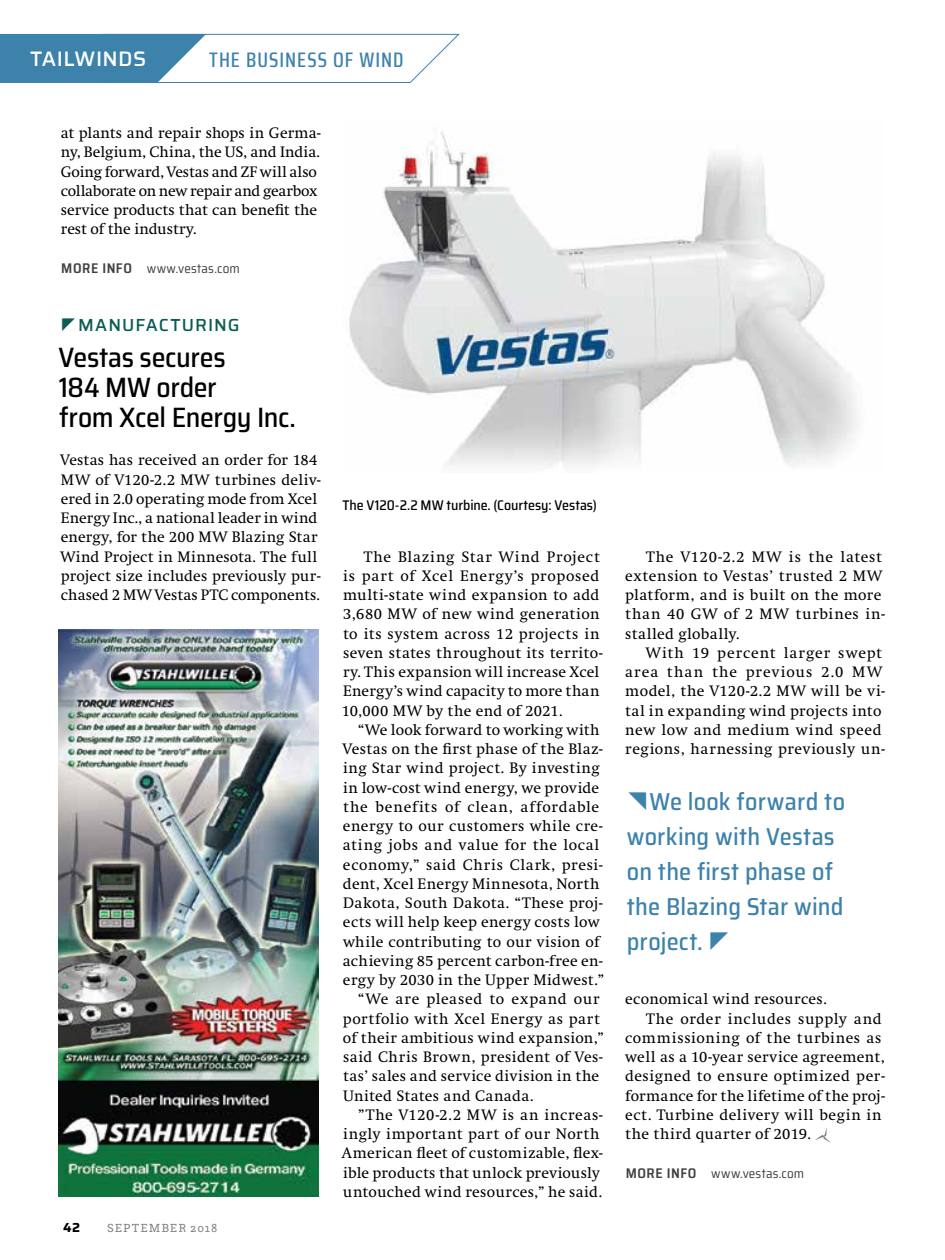
<style>
.page{position:relative;width:945px;height:1260px;background:#fff}
.page>*{position:absolute;margin:0;border:0;box-sizing:border-box;transform-origin:0 0}
.t1{font:500 semi-condensed 28px/29.8px "Saira";letter-spacing:-.015em;color:#000}
.t2{font:500 semi-condensed 24.5px/35px "Saira";letter-spacing:.005em;color:#3d82ab}
.t3{font:500 21px "Saira Condensed";letter-spacing:.05em;color:#3d82ab}
.t4{font:500 21px "Saira";letter-spacing:.015em;color:#fff}
.t5{font:500 17.5px "Saira";letter-spacing:.055em;color:#0a5c54}
.t6{font:15.75px/19.2px "Swift";letter-spacing:.025em;color:#000}
.t7{font:15.75px/19.2px "Swift";letter-spacing:-.005em;color:#000}
.t8{font:15.75px "Swift";letter-spacing:.005em;color:#000}
.t9{font:15.75px "Swift";letter-spacing:.05em;color:#000}
.t10{font:500 semi-condensed 14px "Saira";color:#000}
.t11{font:semi-condensed 13.12px "Saira";letter-spacing:.015em;color:#414042}
.t12{font:700 13.12px "Saira";color:#000}
.t13{font:12.25px "Questa Slab";letter-spacing:.07em;color:#808285}
.s1{font-weight:600;font-size:14px}
</style>
<div class="page">
<svg style="left:815px;top:1127px;width:16px;height:16px"></svg>
<svg style="left:0;top:34px;width:460px;height:49px"></svg>
<img style="left:349px;top:131px;width:508px;height:337px">
<img style="left:59px;top:629px;width:259px;height:568px">
<h3 class="t4" style="left:30px;top:43px;width:118px">TAILWINDS</h3>
<h3 class="t3" style="left:209px;top:44px;width:196px">THE BUSINESS OF WIND</h3>
<p class="t7" style="left:61px;top:124px;width:261px">at plants and repair shops in Germa&shy;ny, Belgium, China, the US, and India.<br>Going forward, Vestas and ZF will also collaborate on new repair and gearbox service products that can benefit the rest of the industry.</p>
<p class="t11" style="left:61px;top:259px;width:180px"><span class="s1">MORE INFO</span> www.vestas.com</p>
<p class="t5" style="left:78px;top:311px;width:163px">MANUFACTURING</p>
<h1 class="t1" style="left:58px;top:342px;width:239px">Vestas secures<br>184 MW order<br>from Xcel Energy Inc.</h1>
<p class="t6" style="left:60px;top:451px;width:262px">Vestas has received an order for 184<br>MW of V120-2.2 MW turbines deliv&shy;ered in 2.0 operating mode from Xcel Energy Inc., a national leader in wind energy, for the 200 MW Blazing Star Wind Project in Minnesota. The full project size includes previously pur&shy;chased 2 MW Vestas PTC components.</p>
<p class="t12" style="left:63px;top:1218px;width:19px">42</p>
<p class="t13" style="left:107px;top:1220px;width:112px">SEPTEMBER 2018</p>
<p class="t10" style="left:342px;top:495px;width:256px">The V120-2.2 MW turbine. (Courtesy: Vestas)</p>
<p class="t6" style="left:342px;top:547px;width:262px;text-indent:22px">The Blazing Star Wind Project is part of Xcel Energy’s proposed multi-state wind expansion to add 3,680 MW of new wind generation to its system across 12 projects in seven states throughout its territo&shy;ry. This expansion will increase Xcel Energy’s wind capacity to more than 10,000 MW by the end of 2021.</p>
<p class="t8" style="left:358px;top:721px;width:243px">“We look forward to working with</p>
<p class="t6" style="left:343px;top:740px;width:261px">Vestas on the first phase of the Blaz-</p>
<p class="t6" style="left:343px;top:759px;width:258px">ing Star wind project. By investing</p>
<p class="t6" style="left:343px;top:778px;width:258px">in low-cost wind energy, we provide</p>
<p class="t9" style="left:343px;top:798px;width:258px">the benefits of clean, affordable</p>
<p class="t6" style="left:343px;top:817px;width:261px">energy to our customers while cre-</p>
<p class="t6" style="left:343px;top:836px;width:258px">ating jobs and value for the local</p>
<p class="t6" style="left:343px;top:855px;width:261px">economy,” said Chris Clark, presi-</p>
<p class="t6" style="left:343px;top:874px;width:258px">dent, Xcel Energy Minnesota, North</p>
<p class="t6" style="left:343px;top:894px;width:261px">Dakota, South Dakota. “These proj-</p>
<p class="t6" style="left:343px;top:913px;width:258px">ects will help keep energy costs low</p>
<p class="t6" style="left:343px;top:932px;width:258px">while contributing to our vision of</p>
<p class="t6" style="left:343px;top:951px;width:261px">achieving 85 percent carbon-free en-</p>
<p class="t6" style="left:343px;top:971px;width:263px">ergy by 2030 in the Upper Midwest.”</p>
<p class="t6" style="left:358px;top:990px;width:243px">“We are pleased to expand our</p>
<p class="t6" style="left:343px;top:1009px;width:258px">portfolio with Xcel Energy as part</p>
<p class="t6" style="left:343px;top:1028px;width:263px">of their ambitious wind expansion,”</p>
<p class="t6" style="left:343px;top:1048px;width:261px">said Chris Brown, president of Ves-</p>
<p class="t6" style="left:343px;top:1067px;width:258px">tas’ sales and service division in the</p>
<p class="t6" style="left:343px;top:1086px;width:192px">United States and Canada.</p>
<p class="t6" style="left:358px;top:1105px;width:246px">”The V120-2.2 MW is an increas-</p>
<p class="t6" style="left:343px;top:1125px;width:258px">ingly important part of our North</p>
<p class="t6" style="left:342px;top:1144px;width:262px">American fleet of customizable, flex-</p>
<p class="t6" style="left:343px;top:1163px;width:258px">ible products that unlock previously</p>
<p class="t6" style="left:343px;top:1182px;width:261px">untouched wind resources,” he said.</p>
<p class="t6" style="left:625px;top:547px;width:261px;text-indent:21px">The V120-2.2 MW is the latest extension to Vestas’ trusted 2 MW platform, and is built on the more than 40 GW of 2 MW turbines in&shy;stalled globally.</p>
<p class="t6" style="left:625px;top:643px;width:261px;text-indent:21px">With 19 percent larger swept area than the previous 2.0 MW model, the V120-2.2 MW will be vi&shy;tal in expanding wind projects into new low and medium wind speed regions, harnessing previously un-</p>
<h2 class="t2" style="left:627px;top:783px;width:220px;text-indent:23px">We look forward to working with Vestas on the first phase of the Blazing Star wind project.</h2>
<p class="t6" style="left:625px;top:990px;width:203px">economical wind resources.</p>
<p class="t6" style="left:646px;top:1009px;width:237px">The order includes supply and</p>
<p class="t6" style="left:625px;top:1028px;width:258px">commissioning of the turbines as</p>
<p class="t6" style="left:625px;top:1048px;width:261px">well as a 10-year service agreement,</p>
<p class="t6" style="left:625px;top:1067px;width:261px">designed to ensure optimized per-</p>
<p class="t8" style="left:625px;top:1087px;width:261px">formance for the lifetime of the proj-</p>
<p class="t6" style="left:625px;top:1105px;width:258px">ect. Turbine delivery will begin in</p>
<p class="t6" style="left:625px;top:1125px;width:187px">the third quarter of 2019.</p>
<p class="t11" style="left:626px;top:1163px;width:180px"><span class="s1">MORE INFO</span> www.vestas.com</p>
</div>
